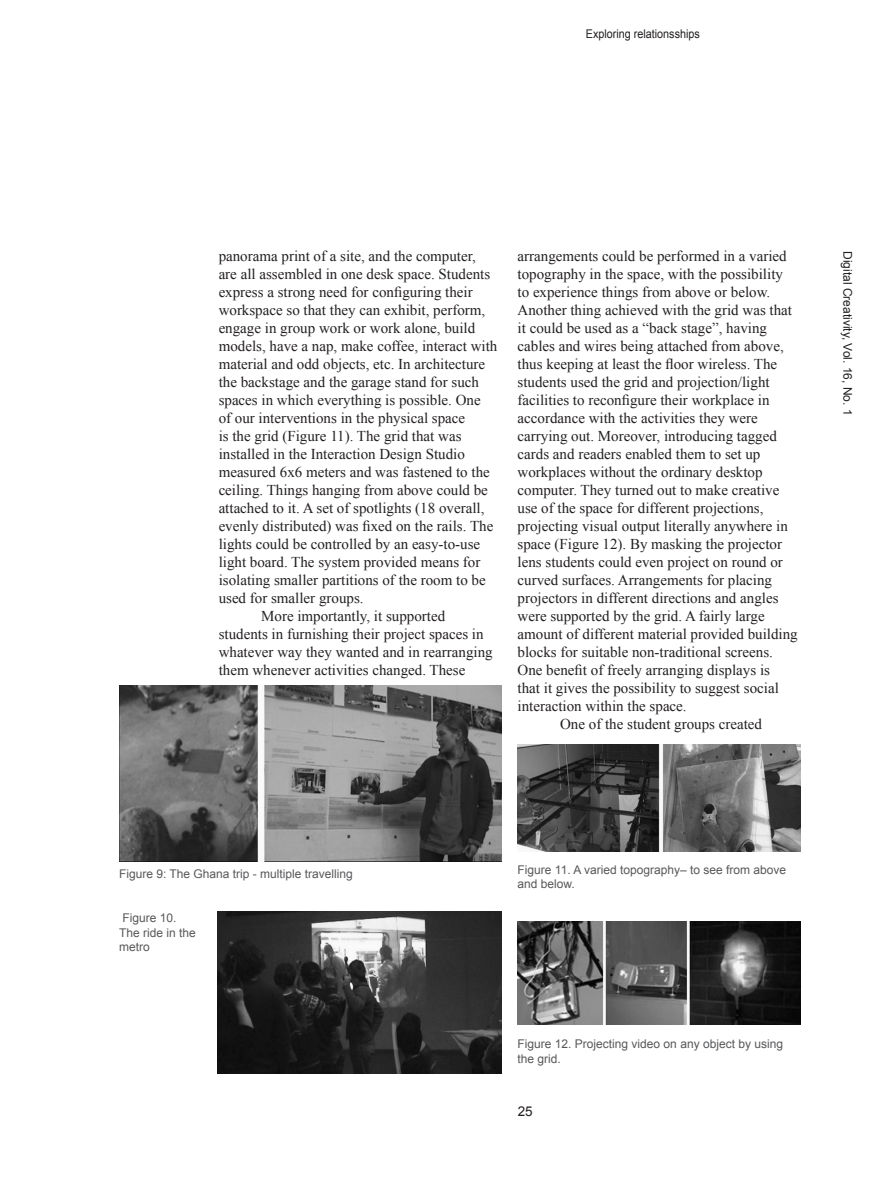
<style>
.page{position:relative;width:893px;height:1178px;background:#fff}
.page>*{position:absolute;margin:0;border:0;box-sizing:border-box;transform-origin:0 0}
.body_text{font:15px/18px "Times New Roman";color:#231f20}
.t1{font:13.5px "Arial";color:#231f20}
.t2{font:12px/14.4px "Arial";color:#57585a}
.t3{font:12px "Arial";color:#231f20}
.t4{font:12px "Arial";color:#231f20;scale:.9 1}
</style>
<div class="page">
<img style="left:119px;top:685px;width:383px;height:176px">
<img style="left:218px;top:912px;width:284px;height:161px">
<img style="left:518px;top:744px;width:282px;height:107px">
<img style="left:518px;top:921px;width:282px;height:103px">
<p class="t4" style="left:586px;top:26px;width:128px">Exploring relationsships</p>
<p class="body_text" style="left:219px;top:246px;width:280px">panorama print of a site, and the computer, are all assembled in one desk space. Students express a strong need for configuring their workspace so that they can exhibit, perform, engage in group work or work alone, build models, have a nap, make coffee, interact with material and odd objects, etc. In architecture the backstage and the garage stand for such spaces in which everything is possible. One<br>of our interventions in the physical space<br>is the grid (Figure 11). The grid that was installed in the Interaction Design Studio measured 6x6 meters and was fastened to the ceiling. Things hanging from above could be attached to it. A set of spotlights (18 overall, evenly distributed) was fixed on the rails. The lights could be controlled by an easy-to-use light board. The system provided means for isolating smaller partitions of the room to be used for smaller groups.</p>
<p class="body_text" style="left:219px;top:606px;width:276px;text-indent:43px">More importantly, it supported students in furnishing their project spaces in whatever way they wanted and in rearranging them whenever activities changed. These</p>
<p class="body_text" style="left:518px;top:246px;width:282px">arrangements could be performed in a varied topography in the space, with the possibility to experience things from above or below.<br>Another thing achieved with the grid was that it could be used as a “back stage”, having cables and wires being attached from above, thus keeping at least the floor wireless. The students used the grid and projection/light facilities to reconfigure their workplace in accordance with the activities they were carrying out. Moreover, introducing tagged cards and readers enabled them to set up workplaces without the ordinary desktop computer. They turned out to make creative use of the space for different projections, projecting visual output literally anywhere in space (Figure 12). By masking the projector lens students could even project on round or curved surfaces. Arrangements for placing projectors in different directions and angles were supported by the grid. A fairly large amount of different material provided building blocks for suitable non-traditional screens.<br>One benefit of freely arranging displays is<br>that it gives the possibility to suggest social interaction within the space.</p>
<p class="body_text" style="left:560px;top:714px;width:204px">One of the student groups created</p>
<p class="t3" style="left:855px;top:251px;width:166px;rotate:90deg">Digital Creativity, Vol. 16, No. 1</p>
<p class="t2" style="left:119px;top:867px;width:235px">Figure 9: The Ghana trip - multiple travelling</p>
<p class="t2" style="left:119px;top:911px;width:78px">Figure 10.<br>The ride in the metro</p>
<p class="t2" style="left:518px;top:862px;width:270px">Figure 11. A varied topography– to see from above and below.</p>
<p class="t2" style="left:518px;top:1037px;width:267px">Figure 12. Projecting video on any object by using the grid.</p>
<p class="t1" style="left:518px;top:1102px;width:17px">25</p>
</div>
